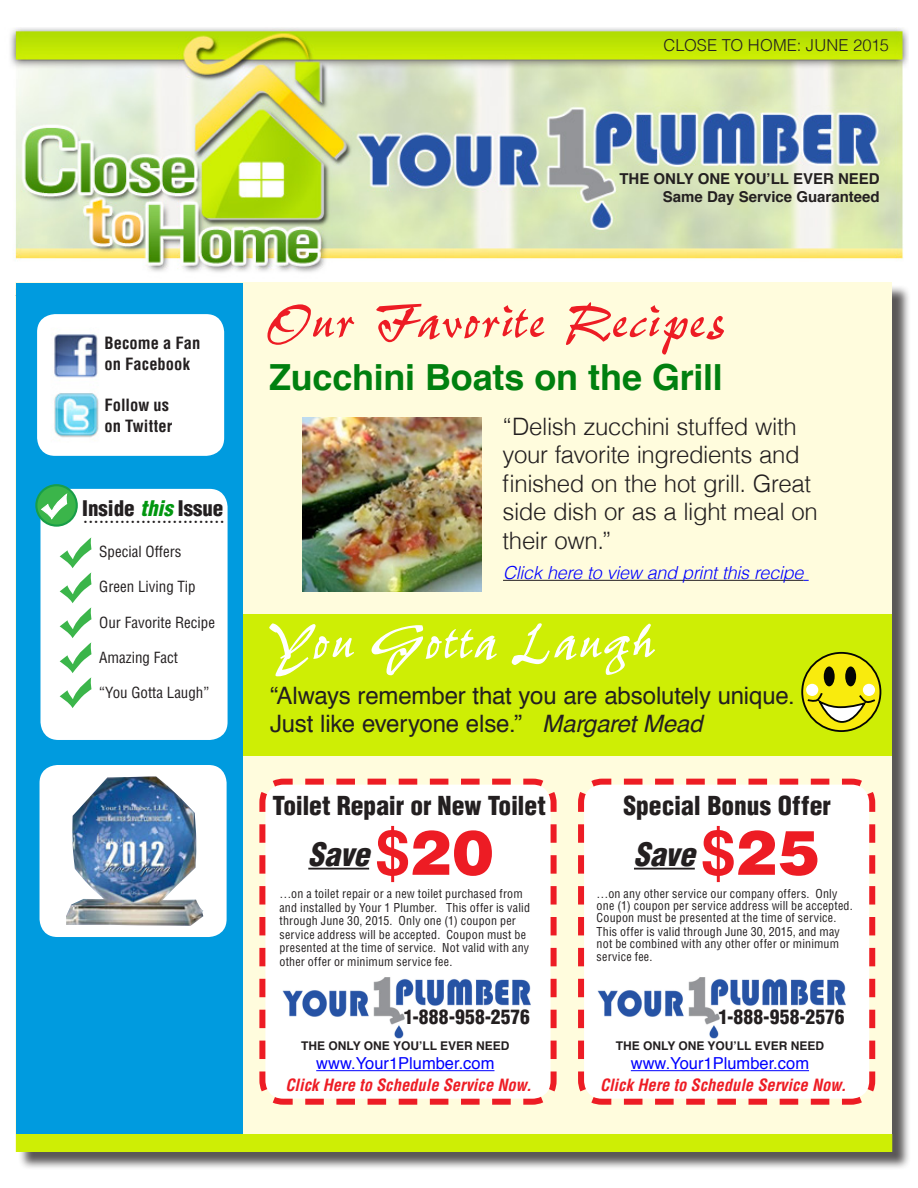
<style>
.page{position:relative;width:918px;height:1188px;background:#fff}
.page>*{position:absolute;margin:0;border:0;box-sizing:border-box;transform-origin:0 0}
.p2{font:700 36px "Helvetica";letter-spacing:-.005em;color:#00800f}
.t1{font:italic 900 condensed 31.5px "Helvetica";letter-spacing:-.005em;color:#231f20}
.t2{font:900 condensed 25.5px "Helvetica";letter-spacing:-.005em;color:#231f20}
.Normal__Web{font:300 24px/28.5px "Helvetica";letter-spacing:-.015em;color:#231f20}
.t3{font:24px/28.5px "Helvetica";letter-spacing:-.005em;color:#231f20}
.t4{font:21px "Times";color:#231f20}
.t5{font:900 condensed 21px "Helvetica";color:#231f20}
.t6{font:900 condensed 19.5px "Helvetica";letter-spacing:.01em;color:#231f20}
.Heading_2{font:italic 300 18px "Helvetica";letter-spacing:-.015em;color:#00f}
.t7{font:italic 700 condensed 16.5px "Helvetica";color:#ed1c24}
.t8{font:16.5px "Helvetica";color:#00f}
.t9{font:700 condensed 16.5px/21px "Helvetica";letter-spacing:.005em;color:#231f20}
.t10{font:300 16.5px "Helvetica";letter-spacing:.005em;color:#231f20}
.t11{font:condensed 15px "Helvetica";color:#231f20}
.t12{font:700 15px/18px "Helvetica";color:#231f20;text-align:right}
.t13{font:condensed 12px/13.5px "Helvetica";letter-spacing:.02em;color:#231f20}
.t14{font:700 12px "Helvetica";color:#231f20}
.s1{font-style:italic;color:#00970f}
.s2{font-style:italic}
.s3{font-weight:700;font-style:normal;font-stretch:normal;font-size:63px;color:#ed1c24}
.s4{font-style:normal;font-stretch:normal;font-size:63px;color:#ed1c24}
</style>
<div class="page">
<div style="left:18px;top:284px;width:893px;height:887px;background:#231f20;opacity:.75"></div>
<div style="left:16px;top:282px;width:876px;height:870px;background:#fffcdd"></div>
<hr style="left:503px;top:580px;width:301px;height:1px;background:#231f20">
<div style="left:243px;top:614px;width:649px;height:142px;background:#ceee05"></div>
<div style="left:802px;top:653px;width:78px;height:78px;background:#f9eb0d;border-radius:50%"></div>
<div style="left:801px;top:652px;width:80px;height:80px;border:2px solid #040503;border-radius:50%"></div>
<div style="left:824px;top:666px;width:11px;height:20px;background:#040503;border-radius:50%"></div>
<div style="left:845px;top:666px;width:11px;height:20px;background:#040503;border-radius:50%"></div>
<div style="left:806px;top:684px;width:12px;height:12px;background:#fff;border-radius:50%"></div>
<div style="left:863px;top:684px;width:12px;height:12px;background:#fff;border-radius:50%"></div>
<svg style="left:806px;top:691px;width:71px;height:33px"></svg>
<div style="left:16px;top:1134px;width:876px;height:18px;background:#ceee05"></div>
<svg style="left:267px;top:302px;width:457px;height:53px"></svg>
<svg style="left:269px;top:623px;width:386px;height:53px"></svg>
<img style="left:302px;top:417px;width:180px;height:174px">
<img style="left:10px;top:28px;width:898px;height:245px">
<div style="left:16px;top:283px;width:227px;height:851px;background:#009bdf"></div>
<svg style="left:259px;top:778px;width:298px;height:327px;background:#fdf2f1"></svg>
<svg style="left:578px;top:778px;width:298px;height:327px;background:#fdf2f1"></svg>
<hr style="left:634px;top:868px;width:61px;height:2px;background:#231f20">
<hr style="left:308px;top:868px;width:61px;height:2px;background:#231f20">
<hr style="left:631px;top:1070px;width:178px;height:1px;background:#00f">
<img style="left:589px;top:967px;width:264px;height:76px">
<hr style="left:316px;top:1070px;width:178px;height:1px;background:#00f">
<img style="left:275px;top:967px;width:264px;height:76px">
<div style="left:37px;top:314px;width:187px;height:142px;background:#fff;border-radius:18px"></div>
<img style="left:54px;top:334px;width:45px;height:104px">
<div style="left:40px;top:489px;width:188px;height:251px;background:#fff;border-radius:18px"></div>
<svg style="left:60px;top:537px;width:32px;height:171px"></svg>
<svg style="left:36px;top:485px;width:41px;height:41px"></svg>
<div style="left:35px;top:484px;width:43px;height:43px;border:2px solid #189e48;border-radius:50%"></div>
<svg style="left:40px;top:494px;width:28px;height:25px"></svg>
<div style="left:40px;top:765px;width:187px;height:172px;background:#fff;border-radius:18px"></div>
<img style="left:66px;top:776px;width:137px;height:150px">
<p class="t10" style="left:663px;top:32px;width:227px">CLOSE TO HOME: JUNE 2015</p>
<p class="t12" style="left:619px;top:170px;width:262px">THE ONLY ONE YOU’LL EVER NEED<br>Same Day Service Guaranteed</p>
<p class="t9" style="left:104px;top:332px;width:98px">Become a Fan on Facebook</p>
<p class="t9" style="left:104px;top:394px;width:70px">Follow us on Twitter</p>
<p class="t5" style="left:82px;top:495px;width:143px">Inside <span class="s1">this</span> Issue</p>
<p class="t4" style="left:82px;top:496px;width:143px">...........................</p>
<p class="t11" style="left:99px;top:542px;width:84px">Special Offers</p>
<p class="t11" style="left:99px;top:578px;width:98px">Green Living Tip</p>
<p class="t11" style="left:99px;top:613px;width:117px">Our Favorite Recipe</p>
<p class="t11" style="left:99px;top:648px;width:80px">Amazing Fact</p>
<p class="t11" style="left:99px;top:683px;width:112px">“You Gotta Laugh”</p>
<p class="p2" style="left:269px;top:348px;width:455px">Zucchini Boats on the Grill</p>
<p class="Normal__Web" style="left:503px;top:411px;width:317px">“Delish zucchini stuffed with your favorite ingredients and finished on the hot grill. Great side dish or as a light meal on their own.”</p>
<p class="Heading_2" style="left:503px;top:559px;width:302px">Click here to view and print this recipe</p>
<p class="t3" style="left:270px;top:682px;width:526px">“Always remember that you are absolutely unique.<br>Just like everyone else.” <span class="s2">Margaret Mead</span></p>
<p class="t2" style="left:272px;top:790px;width:275px">Toilet Repair or New Toilet</p>
<p class="t2" style="left:623px;top:790px;width:209px">Special Bonus Offer</p>
<p class="t1" style="left:308px;top:835px;width:187px">Save <span class="s3">$</span><span class="s4">20</span></p>
<p class="t1" style="left:634px;top:835px;width:187px">Save <span class="s3">$</span><span class="s4">25</span></p>
<p class="t13" style="left:279px;top:887px;width:252px">…on a toilet repair or a new toilet purchased from and installed by Your 1 Plumber. This offer is valid through June 30, 2015. Only one (1) coupon per service address will be accepted. Coupon must be presented at the time of service. Not valid with any other offer or minimum service fee.</p>
<p class="t13" style="left:597px;top:888px;width:258px;line-height:12px">…on any other service our company offers. Only one (1) coupon per service address will be accepted.<br>Coupon must be presented at the time of service.</p>
<p class="t13" style="left:597px;top:925px;width:245px;line-height:12px">This offer is valid through June 30, 2015, and may not be combined with any other offer or minimum</p>
<p class="t13" style="left:597px;top:950px;width:57px">service fee.</p>
<p class="t6" style="left:404px;top:1005px;width:128px">1-888-958-2576</p>
<p class="t6" style="left:718px;top:1005px;width:128px">1-888-958-2576</p>
<p class="t14" style="left:301px;top:1036px;width:210px">THE ONLY ONE YOU’LL EVER NEED</p>
<p class="t8" style="left:316px;top:1051px;width:180px">www.Your1Plumber.com</p>
<p class="t14" style="left:616px;top:1036px;width:210px">THE ONLY ONE YOU’LL EVER NEED</p>
<p class="t8" style="left:631px;top:1051px;width:180px">www.Your1Plumber.com</p>
<p class="t7" style="left:285px;top:1075px;width:248px">Click Here to Schedule Service Now.</p>
<p class="t7" style="left:600px;top:1075px;width:248px">Click Here to Schedule Service Now.</p>
</div>
